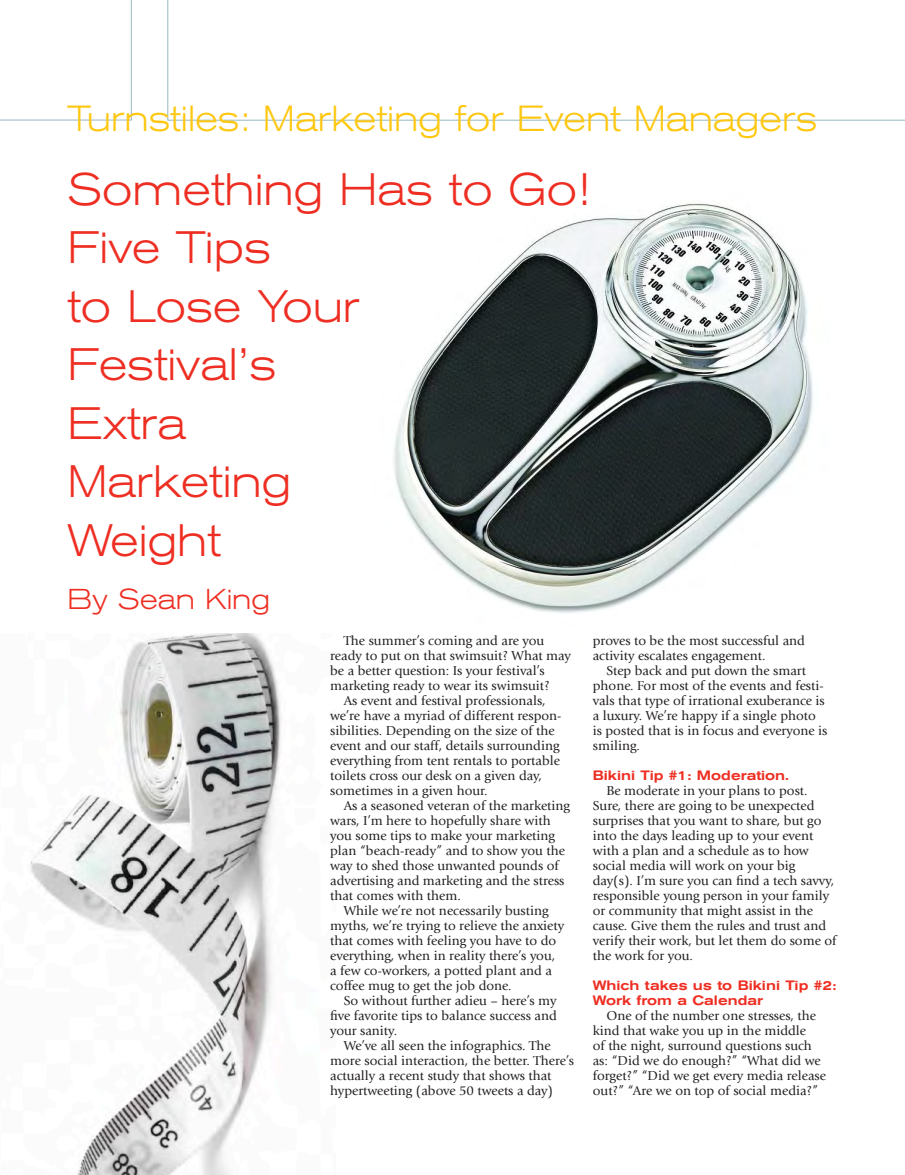
<style>
.page{position:relative;width:905px;height:1175px;background:#fff}
.page>*{position:absolute;margin:0;border:0;box-sizing:border-box;transform-origin:0 0}
.Body_Text{font:300 expanded 45px "Akzidenz Grotesk BE";color:#ee2e22;scale:.95 1}
.Body_Text-2{font:300 expanded 36px "Akzidenz Grotesk BE";color:#fec710;scale:.95 1}
.Body_Text-3{font:300 expanded 28.5px "Akzidenz Grotesk BE";color:#ee2e22;scale:.95 1}
.Body_Text-4{font:13.5px/15px "Giovanni";color:#231f20}
.Head_6{font:500 expanded 13.5px/15px "Akzidenz Grotesk BE";color:#ee2e22;scale:.96 1}
</style>
<div class="page">
<img style="left:393px;top:203px;width:421px;height:410px">
<svg style="left:0;top:0;width:132px;height:121px"></svg>
<svg style="left:167px;top:0;width:737px;height:121px"></svg>
<img style="left:30px;top:634px;width:252px;height:540px">
<p class="Body_Text-2" style="left:68px;top:98px;width:790px">Turnstiles: Marketing for Event Managers</p>
<p class="Body_Text" style="left:68px;top:164px;width:552px">Something Has to Go!</p>
<p class="Body_Text" style="left:68px;top:222px;width:215px">Five Tips</p>
<p class="Body_Text" style="left:68px;top:281px;width:309px">to Lose Your</p>
<p class="Body_Text" style="left:68px;top:339px;width:221px">Festival’s</p>
<p class="Body_Text" style="left:68px;top:398px;width:126px">Extra</p>
<p class="Body_Text" style="left:68px;top:456px;width:237px">Marketing</p>
<p class="Body_Text" style="left:68px;top:515px;width:163px">Weight</p>
<p class="Body_Text-3" style="left:68px;top:582px;width:215px">By Sean King</p>
<p class="Body_Text-4" style="left:592px;top:633px;width:214px">proves to be the most successful and activity escalates engagement.</p>
<p class="Body_Text-4" style="left:592px;top:663px;width:236px;text-indent:14px">Step back and put down the smart phone. For most of the events and festi&shy;vals that type of irrational exuberance is a luxury. We’re happy if a single photo is posted that is in focus and everyone is smiling.</p>
<p class="Head_6" style="left:592px;top:767px;width:206px">Bikini Tip #1: Moderation.</p>
<p class="Body_Text-4" style="left:592px;top:783px;width:245px;text-indent:14px">Be moderate in your plans to post.<br>Sure, there are going to be unexpected surprises that you want to share, but go into the days leading up to your event with a plan and a schedule as to how social media will work on your big day(s). I’m sure you can find a tech savvy, responsible young person in your family or community that might assist in the cause. Give them the rules and trust and verify their work, but let them do some of the work for you.</p>
<p class="Head_6" style="left:592px;top:977px;width:255px">Which takes us to Bikini Tip #2:<br>Work from a Calendar</p>
<p class="Body_Text-4" style="left:592px;top:1008px;width:235px;text-indent:14px">One of the number one stresses, the kind that wake you up in the middle<br>of the night, surround questions such as: “Did we do enough?” “What did we forget?” “Did we get every media release out?” “Are we on top of social media?”</p>
<p class="Body_Text-4" style="left:330px;top:633px;width:242px;text-indent:14px">The summer’s coming and are you ready to put on that swimsuit? What may be a better question: Is your festival’s marketing ready to wear its swimsuit?</p>
<p class="Body_Text-4" style="left:330px;top:693px;width:233px;text-indent:14px">As event and festival professionals, we’re have a myriad of different respon&shy;sibilities. Depending on the size of the event and our staff, details surrounding everything from tent rentals to portable toilets cross our desk on a given day, sometimes in a given hour.</p>
<p class="Body_Text-4" style="left:330px;top:798px;width:241px;text-indent:14px">As a seasoned veteran of the marketing wars, I’m here to hopefully share with you some tips to make your marketing plan “beach-ready” and to show you the way to shed those unwanted pounds of advertising and marketing and the stress that comes with them.</p>
<p class="Body_Text-4" style="left:330px;top:903px;width:235px;text-indent:14px">While we’re not necessarily busting myths, we’re trying to relieve the anxiety that comes with feeling you have to do everything, when in reality there’s you, a few co-workers, a potted plant and a coffee mug to get the job done.</p>
<p class="Body_Text-4" style="left:330px;top:993px;width:228px;text-align:justify;text-indent:14px">So without further adieu – here’s my five favorite tips to balance success and your sanity.</p>
<p class="Body_Text-4" style="left:330px;top:1038px;width:245px;text-indent:14px">We’ve all seen the infographics. The more social interaction, the better. There’s actually a recent study that shows that hypertweeting (above 50 tweets a day)</p>
</div>
